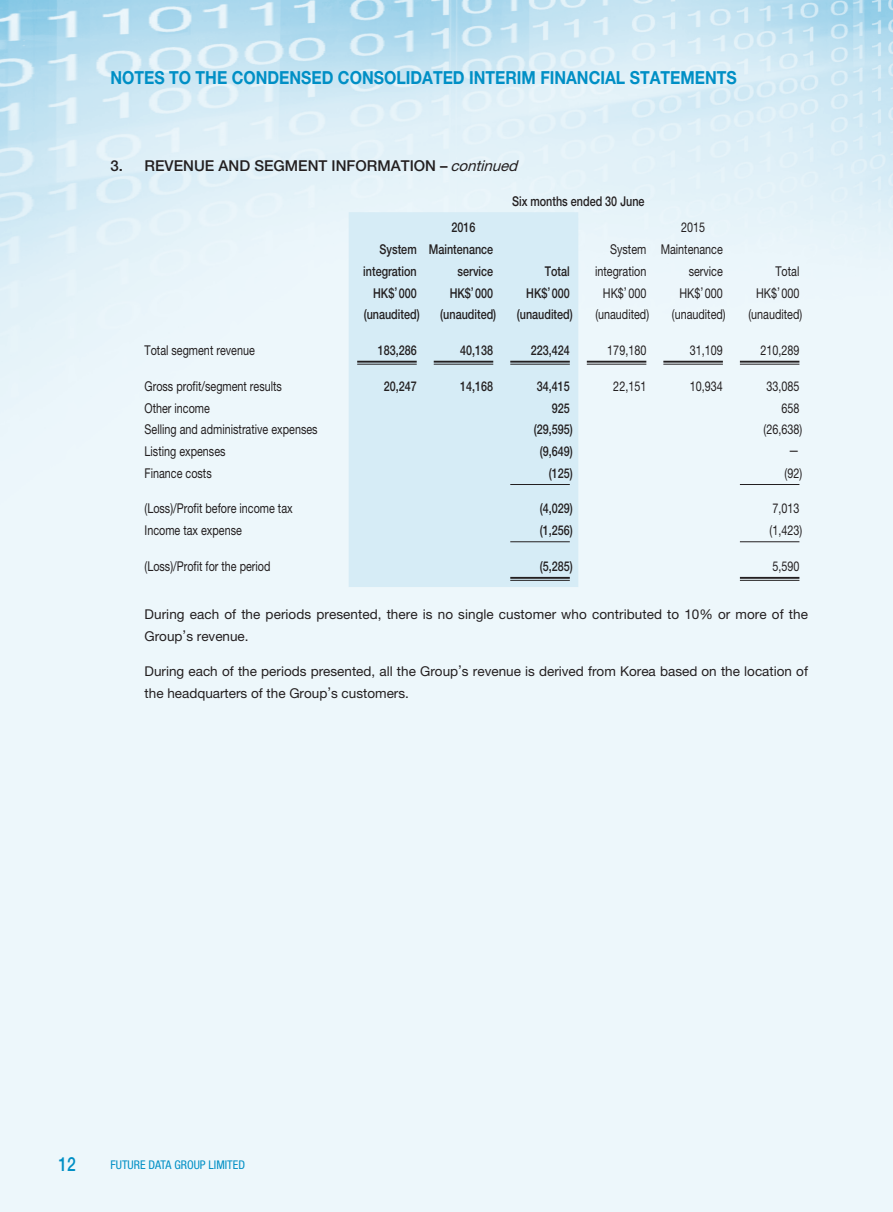
<style>
.page{position:relative;width:893px;height:1212px;background:#fff}
.page>*{position:absolute;margin:0;border:0;box-sizing:border-box;transform-origin:0 0}
.t1{font:500 19.5px "Helvetica Neue LT Std";color:#008fc5;scale:.8 1}
.t2{font:700 18px "Helvetica Neue LT Std";color:#008fc5;scale:.88 1}
._3__標題{font:500 15px "Helvetica Neue LT Std";color:#231f20}
._1__內文{font:13.5px "Helvetica Neue LT Std";color:#231f20;scale:.8 1}
._1__內文-2{font:13.5px/21.8px "Helvetica Neue LT Std";color:#231f20}
._1__內文-3{font:500 13.5px "Helvetica Neue LT Std";color:#231f20;scale:.8 1}
.t3{font:condensed 12px "Helvetica Neue LT Std";color:#008fc5}
.s1{font-weight:400;font-style:italic}
</style>
<div class="page">
<img style="left:0;top:0;width:892px;height:1212px">
<div style="left:349px;top:212px;width:229px;height:375px;background:#d6ecf6"></div>
<hr style="left:357px;top:361px;width:60px;height:2px;background:#231f20">
<hr style="left:357px;top:364px;width:60px;height:1px;background:#231f20">
<hr style="left:434px;top:361px;width:59px;height:2px;background:#231f20">
<hr style="left:434px;top:364px;width:59px;height:1px;background:#231f20">
<hr style="left:510px;top:361px;width:60px;height:2px;background:#231f20">
<hr style="left:510px;top:364px;width:60px;height:1px;background:#231f20">
<hr style="left:587px;top:361px;width:59px;height:2px;background:#231f20">
<hr style="left:587px;top:364px;width:59px;height:1px;background:#231f20">
<hr style="left:663px;top:361px;width:60px;height:2px;background:#231f20">
<hr style="left:663px;top:364px;width:60px;height:1px;background:#231f20">
<hr style="left:740px;top:361px;width:59px;height:2px;background:#231f20">
<hr style="left:740px;top:364px;width:59px;height:1px;background:#231f20">
<hr style="left:510px;top:484px;width:60px;height:1px;background:#231f20">
<hr style="left:740px;top:484px;width:59px;height:1px;background:#231f20">
<hr style="left:510px;top:541px;width:60px;height:1px;background:#231f20">
<hr style="left:740px;top:541px;width:59px;height:1px;background:#231f20">
<hr style="left:510px;top:577px;width:60px;height:2px;background:#231f20">
<hr style="left:510px;top:580px;width:60px;height:1px;background:#231f20">
<hr style="left:740px;top:577px;width:59px;height:2px;background:#231f20">
<hr style="left:740px;top:580px;width:59px;height:1px;background:#231f20">
<h2 class="t2" style="left:111px;top:67px;width:713px">NOTES TO THE CONDENSED CONSOLIDATED INTERIM FINANCIAL STATEMENTS</h2>
<p class="_3__標題" style="left:111px;top:156px;width:413px">3. REVENUE AND SEGMENT INFORMATION – <span class="s1">continued</span></p>
<p class="_1__內文-3" style="left:512px;top:193px;width:167px">Six months ended 30 June</p>
<p class="_1__內文-3" style="left:451px;top:219px;width:32px">2016</p>
<p class="_1__內文" style="left:681px;top:219px;width:32px">2015</p>
<p class="_1__內文-3" style="left:379px;top:241px;width:48px">System</p>
<p class="_1__內文-3" style="left:363px;top:263px;width:68px">integration</p>
<p class="_1__內文" style="left:610px;top:241px;width:47px">System</p>
<p class="_1__內文" style="left:595px;top:263px;width:66px">integration</p>
<p class="_1__內文-3" style="left:429px;top:241px;width:82px">Maintenance</p>
<p class="_1__內文-3" style="left:458px;top:263px;width:46px">service</p>
<p class="_1__內文-3" style="left:545px;top:263px;width:33px">Total</p>
<p class="_1__內文" style="left:661px;top:241px;width:79px">Maintenance</p>
<p class="_1__內文" style="left:689px;top:263px;width:44px">service</p>
<p class="_1__內文" style="left:775px;top:263px;width:31px">Total</p>
<p class="_1__內文-3" style="left:373px;top:285px;width:56px">HK$’000</p>
<p class="_1__內文-3" style="left:450px;top:285px;width:56px">HK$’000</p>
<p class="_1__內文-3" style="left:526px;top:285px;width:56px">HK$’000</p>
<p class="_1__內文" style="left:603px;top:285px;width:56px">HK$’000</p>
<p class="_1__內文" style="left:679px;top:285px;width:56px">HK$’000</p>
<p class="_1__內文" style="left:756px;top:285px;width:56px">HK$’000</p>
<p class="_1__內文-3" style="left:364px;top:306px;width:72px">(unaudited)</p>
<p class="_1__內文-3" style="left:440px;top:306px;width:72px">(unaudited)</p>
<p class="_1__內文-3" style="left:517px;top:306px;width:72px">(unaudited)</p>
<p class="_1__內文" style="left:595px;top:306px;width:69px">(unaudited)</p>
<p class="_1__內文" style="left:672px;top:306px;width:69px">(unaudited)</p>
<p class="_1__內文" style="left:748px;top:306px;width:69px">(unaudited)</p>
<p class="_1__內文" style="left:145px;top:342px;width:139px">Total segment revenue</p>
<p class="_1__內文-3" style="left:378px;top:342px;width:50px">183,286</p>
<p class="_1__內文-3" style="left:460px;top:342px;width:43px">40,138</p>
<p class="_1__內文-3" style="left:531px;top:342px;width:50px">223,424</p>
<p class="_1__內文" style="left:607px;top:342px;width:50px">179,180</p>
<p class="_1__內文" style="left:690px;top:342px;width:43px">31,109</p>
<p class="_1__內文" style="left:760px;top:342px;width:50px">210,289</p>
<p class="_1__內文" style="left:145px;top:378px;width:173px">Gross profit/segment results</p>
<p class="_1__內文-3" style="left:384px;top:378px;width:43px">20,247</p>
<p class="_1__內文-3" style="left:460px;top:378px;width:43px">14,168</p>
<p class="_1__內文-3" style="left:537px;top:378px;width:43px">34,415</p>
<p class="_1__內文" style="left:613px;top:378px;width:43px">22,151</p>
<p class="_1__內文" style="left:690px;top:378px;width:43px">10,934</p>
<p class="_1__內文" style="left:766px;top:378px;width:43px">33,085</p>
<p class="_1__內文" style="left:145px;top:400px;width:83px">Other income</p>
<p class="_1__內文-3" style="left:552px;top:400px;width:24px">925</p>
<p class="_1__內文" style="left:781px;top:400px;width:24px">658</p>
<p class="_1__內文" style="left:145px;top:421px;width:218px">Selling and administrative expenses</p>
<p class="_1__內文-3" style="left:534px;top:421px;width:50px">(29,595)</p>
<p class="_1__內文" style="left:764px;top:421px;width:50px">(26,638)</p>
<p class="_1__內文" style="left:145px;top:443px;width:103px">Listing expenses</p>
<p class="_1__內文-3" style="left:540px;top:443px;width:43px">(9,649)</p>
<p class="_1__內文" style="left:789px;top:443px;width:15px">—</p>
<p class="_1__內文" style="left:145px;top:465px;width:86px">Finance costs</p>
<p class="_1__內文-3" style="left:549px;top:465px;width:32px">(125)</p>
<p class="_1__內文" style="left:785px;top:465px;width:24px">(92)</p>
<p class="_1__內文" style="left:145px;top:500px;width:187px">(Loss)/Profit before income tax</p>
<p class="_1__內文-3" style="left:540px;top:500px;width:43px">(4,029)</p>
<p class="_1__內文" style="left:772px;top:500px;width:35px">7,013</p>
<p class="_1__內文" style="left:145px;top:522px;width:123px">Income tax expense</p>
<p class="_1__內文-3" style="left:540px;top:522px;width:43px">(1,256)</p>
<p class="_1__內文" style="left:770px;top:522px;width:42px">(1,423)</p>
<p class="_1__內文" style="left:145px;top:558px;width:159px">(Loss)/Profit for the period</p>
<p class="_1__內文-3" style="left:540px;top:558px;width:43px">(5,285)</p>
<p class="_1__內文" style="left:772px;top:558px;width:35px">5,590</p>
<p class="_1__內文-2" style="left:145px;top:603px;width:665px">During each of the periods presented, there is no single customer who contributed to 10% or more of the<br>Group’s revenue.</p>
<p class="_1__內文-2" style="left:145px;top:660px;width:665px">During each of the periods presented, all the Group’s revenue is derived from Korea based on the location of the headquarters of the Group’s customers.</p>
<h1 class="t1" style="left:58px;top:1152px;width:23px">12</h1>
<p class="t3" style="left:111px;top:1157px;width:136px">FUTURE DATA GROUP LIMITED</p>
</div>
